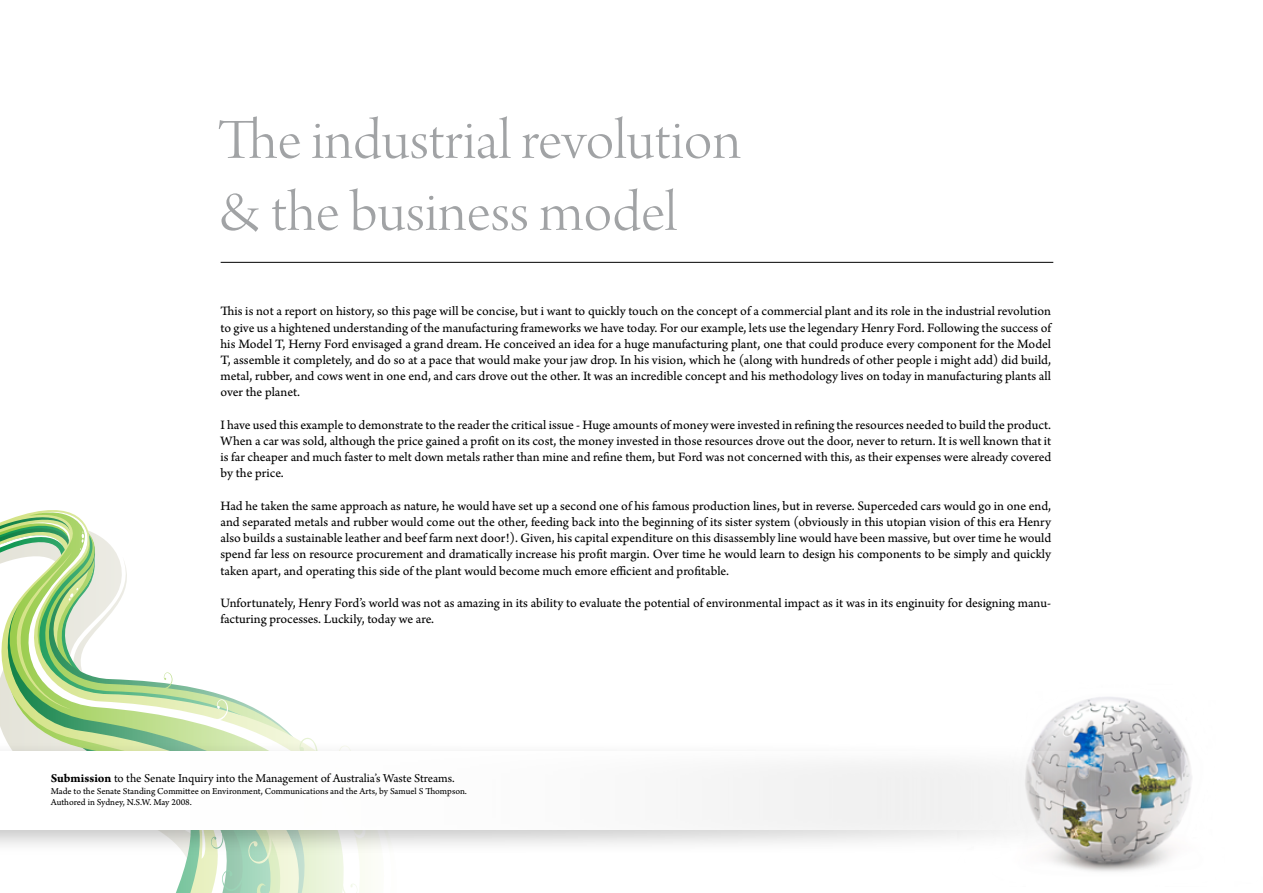
<style>
.page{position:relative;width:1263px;height:893px;background:#fff}
.page>*{position:absolute;margin:0;border:0;box-sizing:border-box;transform-origin:0 0}
.t1{font:60px/72px "Arno Pro Light Display";color:#a1a3a5;scale:1.05 1}
.t2{font:13.5px/16.2px "Arno Pro Sm Text";color:#000;text-align:justify}
.t3{font:12.75px "Arno Pro";letter-spacing:-.005em;color:#000}
.t4{font:9.6px/11.4px "Arno Pro Sm Text";color:#000}
.s1{font-family:"Arno Pro Bold Sm Text"}
</style>
<div class="page">
<svg style="left:0;top:691px;width:339px;height:202px"></svg>
<svg style="left:215px;top:699px;width:14px;height:23px"></svg>
<svg style="left:0;top:511px;width:207px;height:198px"></svg>
<svg style="left:291px;top:737px;width:29px;height:3px"></svg>
<svg style="left:341px;top:865px;width:27px;height:28px"></svg>
<svg style="left:67px;top:865px;width:207px;height:28px"></svg>
<img style="left:1037px;top:697px;width:155px;height:175px">
<div style="left:0;top:740px;width:1122px;height:125px;background:#000;opacity:.23"></div>
<div style="left:0;top:751px;width:1095px;height:78px;background:#fff"></div>
<hr style="left:221px;top:262px;width:832px;height:1px;background:#000">
<h1 class="t1" style="left:218px;top:108px;width:500px">The industrial revolution &amp; the business model</h1>
<p class="t2" style="left:220px;top:304px;width:832px">This is not a report on history, so this page will be concise, but i want to quickly touch on the concept of a commercial plant and its role in the industrial revolution to give us a hightened understanding of the manufacturing frameworks we have today. For our example, lets use the legendary Henry Ford. Following the success of his Model T, Herny Ford envisaged a grand dream. He conceived an idea for a huge manufacturing plant, one that could produce every component for the Model T, assemble it completely, and do so at a pace that would make your jaw drop. In his vision, which he (along with hundreds of other people i might add) did build, metal, rubber, and cows went in one end, and cars drove out the other. It was an incredible concept and his methodology lives on today in manufacturing plants all over the planet.</p>
<p class="t2" style="left:220px;top:417px;width:832px">I have used this example to demonstrate to the reader the critical issue - Huge amounts of money were invested in refining the resources needed to build the product.<br>When a car was sold, although the price gained a profit on its cost, the money invested in those resources drove out the door, never to return. It is well known that it is far cheaper and much faster to melt down metals rather than mine and refine them, but Ford was not concerned with this, as their expenses were already covered by the price.</p>
<p class="t2" style="left:220px;top:498px;width:832px">Had he taken the same approach as nature, he would have set up a second one of his famous production lines, but in reverse. Superceded cars would go in one end, and separated metals and rubber would come out the other, feeding back into the beginning of its sister system (obviously in this utopian vision of this era Henry also builds a sustainable leather and beef farm next door!). Given, his capital expenditure on this disassembly line would have been massive, but over time he would spend far less on resource procurement and dramatically increase his profit margin. Over time he would learn to design his components to be simply and quickly taken apart, and operating this side of the plant would become much emore efficient and profitable.</p>
<p class="t2" style="left:220px;top:595px;width:832px">Unfortunately, Henry Ford’s world was not as amazing in its ability to evaluate the potential of environmental impact as it was in its enginuity for designing manu&shy;facturing processes. Luckily, today we are.</p>
<p class="t3" style="left:51px;top:771px;width:405px"><span class="s1">Submission</span> to the Senate Inquiry into the Management of Australia’s Waste Streams.</p>
<p class="t4" style="left:51px;top:786px;width:418px">Made to the Senate Standing Committee on Environment, Communications and the Arts, by Samuel S Thompson.<br>Authored in Sydney, N.S.W. May 2008.</p>
</div>
